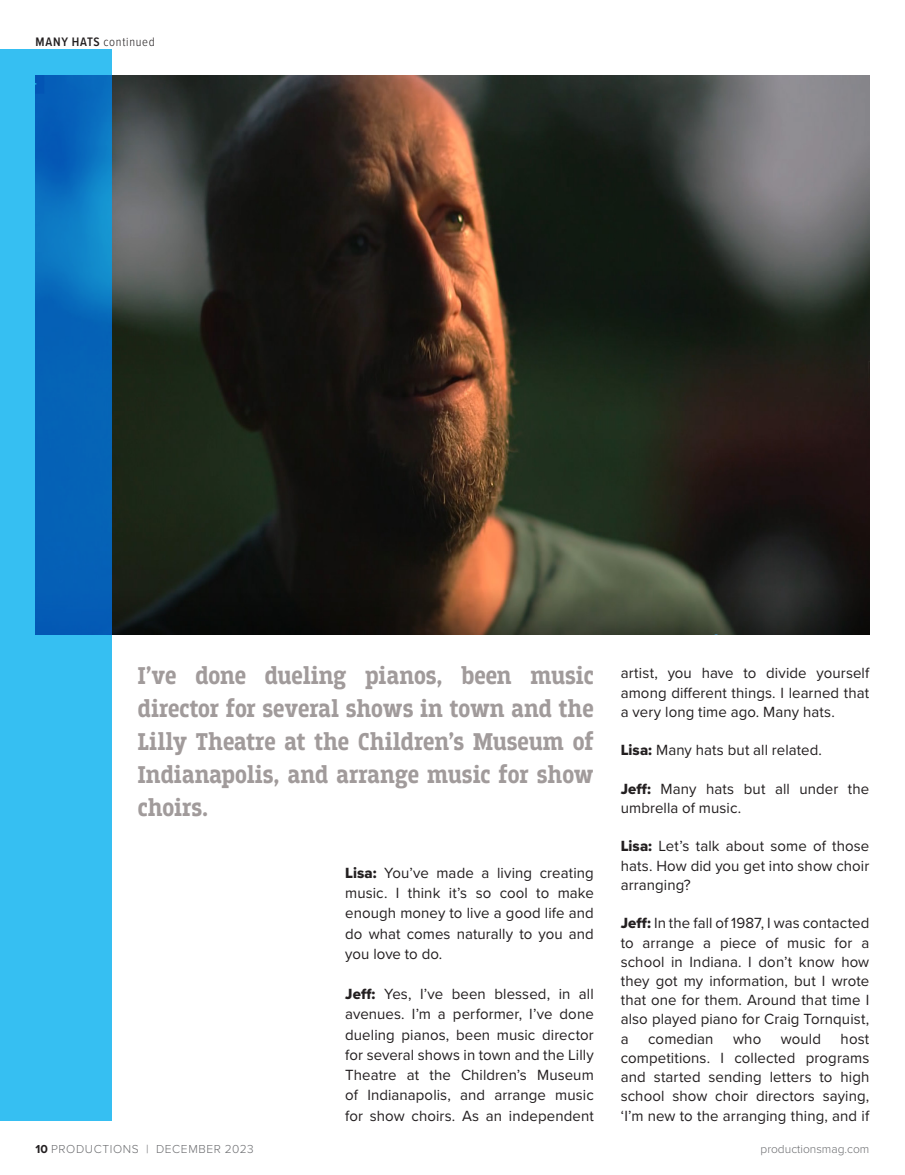
<style>
.page{position:relative;width:905px;height:1175px;background:#fff}
.page>*{position:absolute;margin:0;border:0;box-sizing:border-box;transform-origin:0 0}
.t1{font:700 25.5px/33px "Breakers Slab";letter-spacing:-.005em;color:#a19b9b;text-align:justify}
.t2{font:15.3px/19.2px "Proxima Nova";letter-spacing:.005em;color:#231f20;text-align:justify}
.t3{font:300 12.75px "Proxima Nova Cond";letter-spacing:.055em;color:#231f20}
.t4{font:300 12px "Proxima Nova";letter-spacing:.035em;color:#6c6d70}
.t5{font:300 12px "Proxima Nova";color:#6c6d70}
.s1{font-weight:600}
.s2{font-family:"Proxima Nova Extrabld"}
.s3{font-weight:700;color:#231f20}
</style>
<div class="page">
<img style="left:112px;top:76px;width:757px;height:558px">
<svg style="left:0;top:49px;width:112px;height:1071px;background:#259fde"></svg>
<p class="t3" style="left:36px;top:32px;width:121px"><span class="s1">MANY HATS</span> continued</p>
<h1 class="t1" style="left:138px;top:660px;width:457px">I’ve done dueling pianos, been music director for several shows in town and the Lilly Theatre at the Children’s Museum of Indianapolis, and arrange music for show choirs.</h1>
<p class="t2" style="left:345px;top:862px;width:250px;line-height:20.2px"><span class="s2">Lisa:</span> You’ve made a living creating music. I think it’s so cool to make enough money to live a good life and do what comes naturally to you and you love to do.</p>
<p class="t2" style="left:345px;top:983px;width:250px;line-height:20.2px"><span class="s2">Jeff:</span> Yes, I’ve been blessed, in all avenues. I’m a performer, I’ve done dueling pianos, been music director for several shows in town and the Lilly Theatre at the Children’s Museum of Indianapolis, and arrange music for show choirs. As an independent</p>
<p class="t2" style="left:620px;top:663px;width:250px">artist, you have to divide yourself among different things. I learned that a very long time ago. Many hats.</p>
<p class="t2" style="left:620px;top:740px;width:203px"><span class="s2">Lisa:</span> Many hats but all related.</p>
<p class="t2" style="left:620px;top:778px;width:250px"><span class="s2">Jeff:</span> Many hats but all under the umbrella of music.</p>
<p class="t2" style="left:620px;top:836px;width:250px"><span class="s2">Lisa:</span> Let’s talk about some of those hats. How did you get into show choir arranging?</p>
<p class="t2" style="left:620px;top:913px;width:250px"><span class="s2">Jeff:</span> In the fall of 1987, I was contacted to arrange a piece of music for a school in Indiana. I don’t know how they got my information, but I wrote that one for them. Around that time I also played piano for Craig Tornquist, a</p>
<p class="t2" style="left:620px;top:1028px;width:250px;text-indent:220px">host competitions. I collected programs and started sending letters to high school show choir directors saying, ‘I’m new to the arranging thing, and if</p>
<p class="t2" style="left:648px;top:1028px;width:67px">comedian</p>
<p class="t2" style="left:733px;top:1028px;width:30px">who</p>
<p class="t2" style="left:780px;top:1028px;width:42px">would</p>
<p class="t4" style="left:36px;top:1139px;width:220px"><span class="s3">10</span> PRODUCTIONS | DECEMBER 2023</p>
<p class="t5" style="left:760px;top:1139px;width:110px">productionsmag.com</p>
</div>
